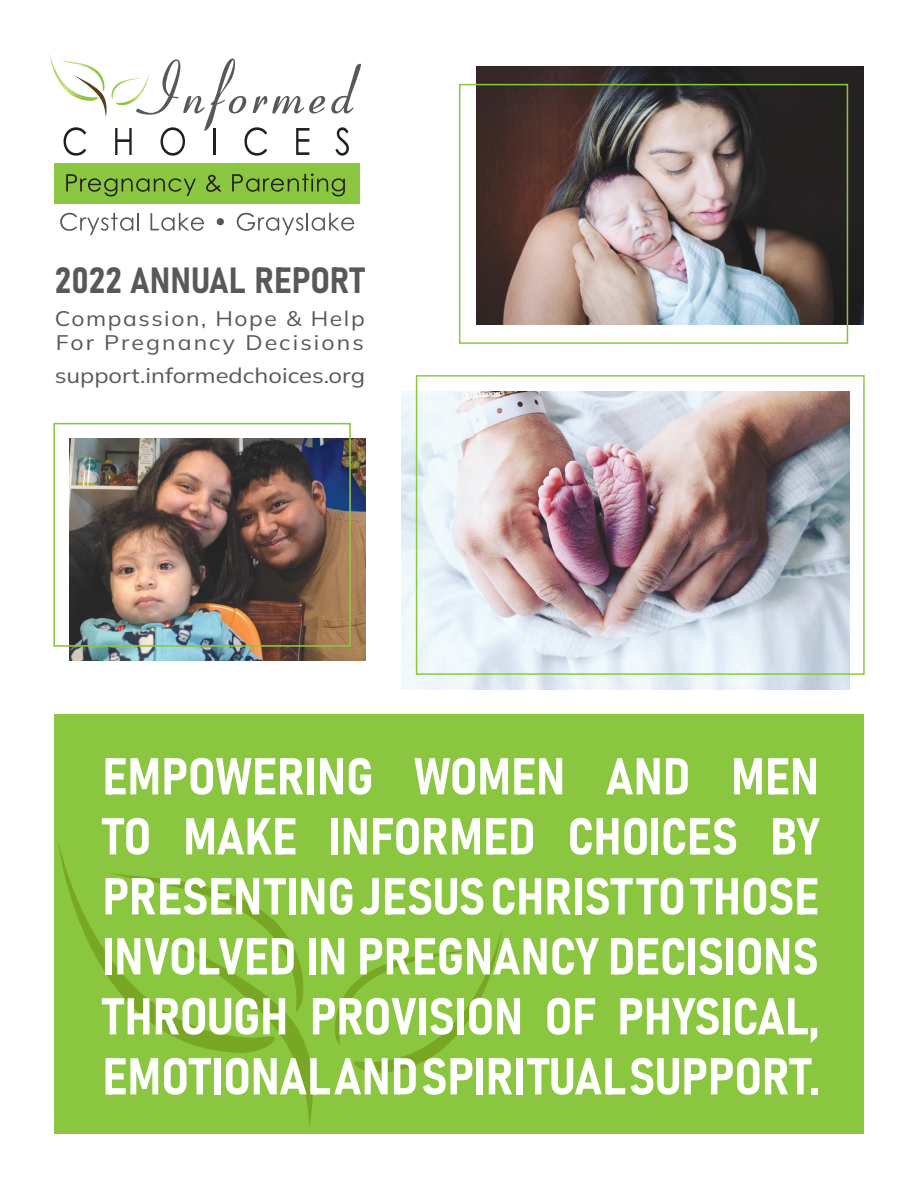
<style>
.page{position:relative;width:918px;height:1188px;background:#fff}
.page>*{position:absolute;margin:0;border:0;box-sizing:border-box;transform-origin:0 0}
.t1{font:51px/60px "Bahnschrift";color:#fff;text-align:justify}
.t2{font:36px "Bahnschrift";color:#57585a}
.t3{font:21px "Mulish";color:#57585a;scale:1.13 1}
.t4{font:21px "Mulish";letter-spacing:.09em;color:#57585a;scale:1.1 1}
.t5{font:21px "Mulish";letter-spacing:.07em;color:#57585a;scale:1.09 1}
</style>
<div class="page">
<div style="left:54px;top:163px;width:305px;height:40px;background:#8bc640"></div>
<svg style="left:335px;top:127px;width:14px;height:29px"></svg>
<svg style="left:66px;top:174px;width:130px;height:22px"></svg>
<svg style="left:206px;top:175px;width:16px;height:17px"></svg>
<svg style="left:232px;top:173px;width:113px;height:23px"></svg>
<svg style="left:60px;top:213px;width:79px;height:22px"></svg>
<svg style="left:150px;top:213px;width:54px;height:18px"></svg>
<svg style="left:217px;top:218px;width:7px;height:7px"></svg>
<svg style="left:237px;top:213px;width:117px;height:22px"></svg>
<svg style="left:50px;top:56px;width:275px;height:100px"></svg>
<svg style="left:331px;top:64px;width:30px;height:49px"></svg>
<div style="left:54px;top:715px;width:810px;height:419px;background:#8bc640"></div>
<svg style="left:58px;top:844px;width:52px;height:135px"></svg>
<svg style="left:110px;top:873px;width:203px;height:253px"></svg>
<svg style="left:335px;top:930px;width:167px;height:143px"></svg>
<img style="left:476px;top:66px;width:388px;height:258px">
<img style="left:402px;top:392px;width:447px;height:298px">
<img style="left:70px;top:438px;width:296px;height:222px">
<div style="left:459px;top:84px;width:389px;height:260px;border:2px solid #8bc640"></div>
<div style="left:416px;top:375px;width:449px;height:300px;border:1px solid #8bc640"></div>
<div style="left:53px;top:423px;width:298px;height:224px;border:2px solid #8bc640"></div>
<p class="t2" style="left:55px;top:253px;width:311px">2022 ANNUAL REPORT</p>
<p class="t5" style="left:55px;top:305px;width:286px">Compassion, Hope &amp; Help</p>
<p class="t4" style="left:56px;top:329px;width:282px">For Pregnancy Decisions</p>
<p class="t3" style="left:55px;top:362px;width:276px">support.informedchoices.org</p>
<p class="t1" style="left:102px;top:743px;width:718px">EMPOWERING WOMEN AND MEN TO MAKE INFORMED CHOICES BY PRESENTING JESUS CHRIST TO THOSE INVOLVED IN PREGNANCY DECISIONS THROUGH PROVISION OF PHYSICAL, EMOTIONAL AND SPIRITUAL SUPPORT.</p>
</div>
